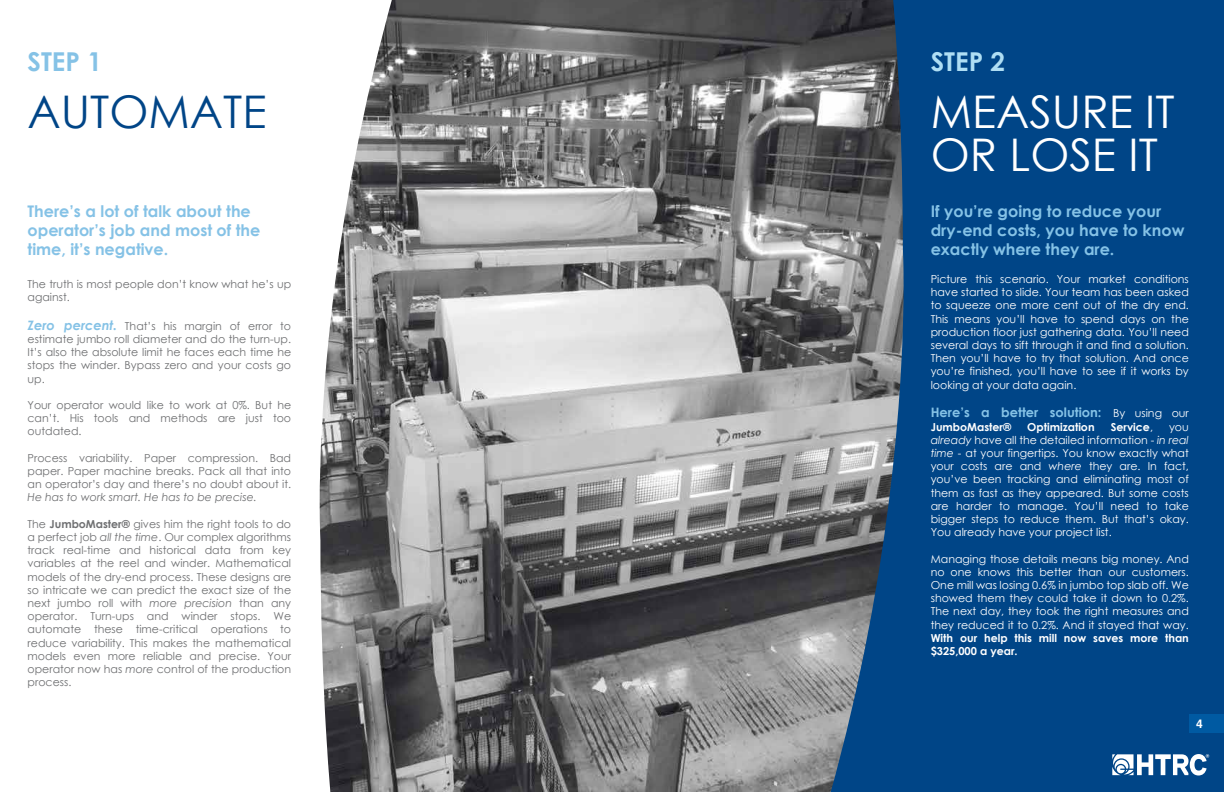
<style>
.page{position:relative;width:1224px;height:792px;background:#fff}
.page>*{position:absolute;margin:0;border:0;box-sizing:border-box;transform-origin:0 0}
.t1{font:45px/43px "Century Gothic";color:#fff}
.t2{font:45px "Century Gothic";color:#004587}
.t3{font:700 26px "Century Gothic";color:#85c2e6}
.t4{font:700 26px "Century Gothic";color:#afdef4}
.t5{font:700 16px/19.2px "Century Gothic";color:#85c2e6}
.t6{font:700 13px "Century Gothic";color:#85c2e6}
.t7{font:700 12px "Helvetica";color:#fff}
.t8{font:11px/13.2px "Century Gothic";color:#6f7072;text-align:justify}
.t9{font:11px/13.2px "Century Gothic";color:#fff;text-align:justify}
.t10{font:700 11px/13.2px "Century Gothic";color:#fff}
.t11{font:italic 11px "Century Gothic";color:#6f7072}
.s1{font-weight:700;font-style:italic;font-size:13px;color:#85c2e6}
.s2{font-weight:700}
.s3{font-style:italic}
.s4{font-weight:400;font-size:11px;color:#fff}
.s5{font-weight:400}
</style>
<div class="page">
<img style="left:394px;top:0;width:435px;height:792px">
<svg style="left:829px;top:0;width:395px;height:792px;background:#114c85"></svg>
<svg style="left:319px;top:0;width:75px;height:792px"></svg>
<svg style="left:1112px;top:754px;width:97px;height:22px"></svg>
<div style="left:1190px;top:714px;width:34px;height:19px;background:#005aa2"></div>
<h2 class="t3" style="left:28px;top:42px;width:76px">STEP 1</h2>
<h2 class="t4" style="left:931px;top:42px;width:76px">STEP 2</h2>
<h1 class="t2" style="left:28px;top:80px;width:240px">AUTOMATE</h1>
<h1 class="t1" style="left:931px;top:90px;width:245px">MEASURE IT<br>OR LOSE IT</h1>
<h3 class="t5" style="left:28px;top:201px;width:234px">There’s a lot of talk about the operator’s job and most of the time, it’s negative.</h3>
<p class="t8" style="left:28px;top:277px;width:265px">The truth is most people don’t know what he’s up against.</p>
<p class="t8" style="left:28px;top:319px;width:265px"><span class="s1">Zero percent.</span> That’s his margin of error to estimate jumbo roll diameter and do the turn-up.<br>It’s also the absolute limit he faces each time he stops the winder. Bypass zero and your costs go up.</p>
<p class="t8" style="left:28px;top:398px;width:265px">Your operator would like to work at 0%. But he can’t. His tools and methods are just too outdated.</p>
<p class="t8" style="left:28px;top:451px;width:265px">Process variability. Paper compression. Bad paper. Paper machine breaks. Pack all that into an operator’s day and there’s no doubt about it.</p>
<p class="t11" style="left:28px;top:490px;width:231px">He has to work smart. He has to be precise.</p>
<p class="t8" style="left:28px;top:517px;width:265px">The <span class="s2">JumboMaster®</span> gives him the right tools to do a perfect job <span class="s3">all the time</span>. Our complex algorithms track real-time and historical data from key variables at the reel and winder. Mathematical models of the dry-end process. These designs are so intricate we can predict the exact size of the next jumbo roll with <span class="s3">more precision</span> than any operator. Turn-ups and winder stops. We automate these time-critical operations to reduce variability. This makes the mathematical models even more reliable and precise. Your operator now has <span class="s3">more</span> control of the production process.</p>
<h3 class="t5" style="left:931px;top:201px;width:255px">If you’re going to reduce your dry-end costs, you have to know exactly where they are.</h3>
<p class="t9" style="left:931px;top:272px;width:260px">Picture this scenario. Your market conditions have started to slide. Your team has been asked to squeeze one more cent out of the dry end.<br>This means you’ll have to spend days on the production floor just gathering data. You’ll need several days to sift through it and find a solution.<br>Then you’ll have to try that solution. And once you’re finished, you’ll have to see if it works by looking at your data again.</p>
<p class="t6" style="left:931px;top:403px;width:260px">Here’s a better solution: <span class="s4">By using our</span></p>
<p class="t10" style="left:931px;top:420px;width:82px">JumboMaster®</p>
<p class="t10" style="left:1027px;top:420px;width:69px">Optimization</p>
<p class="t10" style="left:1111px;top:420px;width:44px">Service<span class="s5">,</span></p>
<p class="t9" style="left:931px;top:420px;width:260px;text-indent:238px">you <span class="s3">already</span> have all the detailed information - <span class="s3">in real time</span> - at your fingertips. You know exactly what your costs are and <span class="s3">where</span> they are. In fact, you’ve been tracking and eliminating most of them as fast as they appeared. But some costs are harder to manage. You’ll need to take bigger steps to reduce them. But that’s okay.<br>You already have your project list.</p>
<p class="t9" style="left:931px;top:552px;width:260px">Managing those details means big money. And no one knows this better than our customers.<br>One mill was losing 0.6% in jumbo top slab off. We showed them they could take it down to 0.2%.<br>The next day, they took the right measures and they reduced it to 0.2%. And it stayed that way.</p>
<p class="t10" style="left:931px;top:631px;width:260px">With our help this mill now saves more than $325,000 a year.</p>
<p class="t7" style="left:1196px;top:714px;width:8px">4</p>
</div>
